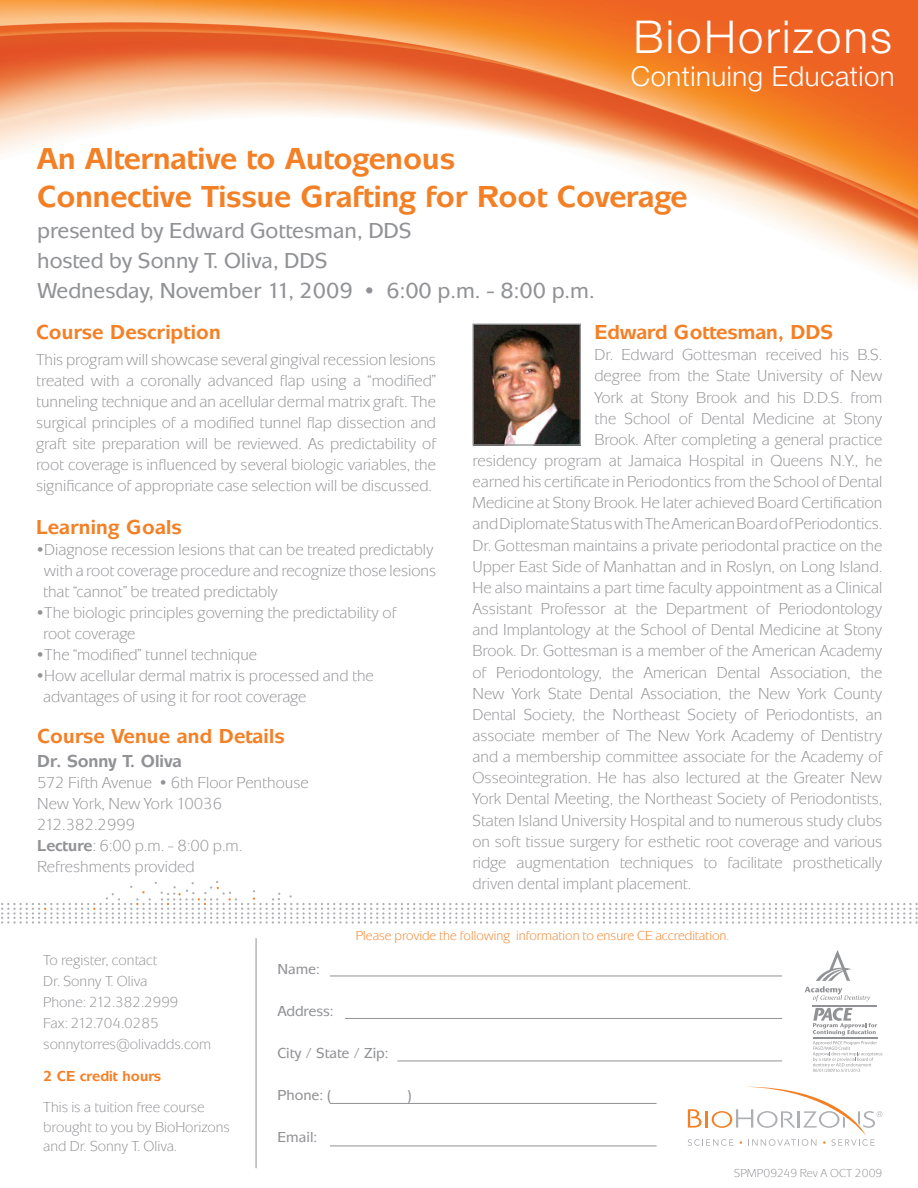
<style>
.page{position:relative;width:918px;height:1188px;background:#fff}
.page>*{position:absolute;margin:0;border:0;box-sizing:border-box;transform-origin:0 0}
.t1{font:300 45.3px "Helvetica Neue";letter-spacing:.05em;color:#fff}
.t2{font:700 31.5px "Mixage ITC";color:#f48026}
.t3{font:300 27.45px "Helvetica Neue";letter-spacing:.02em;color:#fff}
.t4{font:500 22.5px "Mixage ITC";color:#919295}
.t5{font:700 21px "Mixage ITC";letter-spacing:.01em;color:#f48026}
.t6{font:700 18px "Mixage ITC";color:#919295}
.t7{font:16.5px/21px "Mixage ITC";color:#919295;text-align:justify}
.t8{font:15px/19.5px "Mixage ITC";color:#919295}
.t9{font:500 15px "Mixage ITC";color:#919295}
.t10{font:700 15px "Mixage ITC";color:#f48026}
.t11{font:13.5px "Mixage ITC";color:#f48026}
.t12{font:12px "Mixage ITC";color:#919295}
.s1{font-weight:700}
</style>
<div class="page">
<img style="left:0;top:0;width:918px;height:336px">
<img style="left:475px;top:326px;width:104px;height:118px">
<div style="left:473px;top:324px;width:108px;height:122px;border:1px solid #919295"></div>
<hr style="left:256px;top:938px;width:1px;height:230px;background:#919295">
<svg style="left:1px;top:881px;width:917px;height:43px"></svg>
<svg style="left:688px;top:1087px;width:194px;height:59px"></svg>
<hr style="left:330px;top:976px;width:452px;height:1px;background:#919295">
<hr style="left:345px;top:1018px;width:437px;height:1px;background:#919295">
<hr style="left:397px;top:1061px;width:385px;height:1px;background:#919295">
<hr style="left:330px;top:1103px;width:327px;height:1px;background:#919295">
<hr style="left:330px;top:1146px;width:327px;height:1px;background:#919295">
<svg style="left:813px;top:1008px;width:69px;height:64px"></svg>
<svg style="left:805px;top:950px;width:65px;height:52px"></svg>
<hr style="left:813px;top:1037px;width:64px;height:2px;background:#919295">
<hr style="left:813px;top:1005px;width:64px;height:1px;background:#919295">
<p class="t1" style="left:633px;top:10px;width:260px">BioHorizons</p>
<p class="t3" style="left:631px;top:60px;width:265px">Continuing Education</p>
<p class="t2" style="left:37px;top:139px;width:419px">An Alternative to Autogenous</p>
<p class="t2" style="left:37px;top:177px;width:652px">Connective Tissue Grafting for Root Coverage</p>
<p class="t4" style="left:37px;top:217px;width:376px">presented by Edward Gottesman, DDS</p>
<p class="t4" style="left:37px;top:247px;width:292px">hosted by Sonny T. Oliva, DDS</p>
<p class="t4" style="left:37px;top:277px;width:559px">Wednesday, November 11, 2009 • 6:00 p.m. - 8:00 p.m.</p>
<p class="t5" style="left:594px;top:320px;width:240px">Edward Gottesman, DDS</p>
<p class="t7" style="left:594px;top:344px;width:289px">Dr. Edward Gottesman received his B.S.</p>
<p class="t7" style="left:594px;top:365px;width:289px">degree from the State University of New</p>
<p class="t7" style="left:594px;top:387px;width:289px">York at Stony Brook and his D.D.S. from</p>
<p class="t7" style="left:594px;top:408px;width:289px">the School of Dental Medicine at Stony</p>
<p class="t7" style="left:594px;top:429px;width:289px">Brook. After completing a general practice</p>
<p class="t7" style="left:472px;top:450px;width:411px">residency program at Jamaica Hospital in Queens N.Y., he</p>
<p class="t7" style="left:472px;top:471px;width:411px">earned his certificate in Periodontics from the School of Dental</p>
<p class="t7" style="left:472px;top:492px;width:411px">Medicine at Stony Brook. He later achieved Board Certification</p>
<p class="t7" style="left:472px;top:513px;width:411px">and Diplomate Status with The American Board of Periodontics.</p>
<p class="t7" style="left:472px;top:535px;width:411px">Dr. Gottesman maintains a private periodontal practice on the</p>
<p class="t7" style="left:472px;top:556px;width:411px">Upper East Side of Manhattan and in Roslyn, on Long Island.</p>
<p class="t7" style="left:472px;top:577px;width:411px">He also maintains a part time faculty appointment as a Clinical</p>
<p class="t7" style="left:472px;top:598px;width:411px">Assistant Professor at the Department of Periodontology</p>
<p class="t7" style="left:472px;top:619px;width:411px">and Implantology at the School of Dental Medicine at Stony</p>
<p class="t7" style="left:472px;top:640px;width:411px">Brook. Dr. Gottesman is a member of the American Academy</p>
<p class="t7" style="left:472px;top:661px;width:411px">of Periodontology, the American Dental Association, the</p>
<p class="t7" style="left:472px;top:683px;width:411px">New York State Dental Association, the New York County</p>
<p class="t7" style="left:472px;top:704px;width:411px">Dental Society, the Northeast Society of Periodontists, an</p>
<p class="t7" style="left:472px;top:725px;width:411px">associate member of The New York Academy of Dentistry</p>
<p class="t7" style="left:472px;top:746px;width:411px">and a membership committee associate for the Academy of</p>
<p class="t7" style="left:472px;top:767px;width:411px">Osseointegration. He has also lectured at the Greater New</p>
<p class="t7" style="left:472px;top:788px;width:411px">York Dental Meeting, the Northeast Society of Periodontists,</p>
<p class="t7" style="left:472px;top:810px;width:411px">Staten Island University Hospital and to numerous study clubs</p>
<p class="t7" style="left:472px;top:831px;width:411px">on soft tissue surgery for esthetic root coverage and various</p>
<p class="t7" style="left:472px;top:852px;width:411px">ridge augmentation techniques to facilitate prosthetically</p>
<p class="t7" style="left:472px;top:873px;width:220px">driven dental implant placement.</p>
<p class="t5" style="left:36px;top:320px;width:186px">Course Description</p>
<p class="t7" style="left:36px;top:349px;width:402px">This program will showcase several gingival recession lesions treated with a coronally advanced flap using a “modified” tunneling technique and an acellular dermal matrix graft. The surgical principles of a modified tunnel flap dissection and graft site preparation will be reviewed. As predictability of root coverage is influenced by several biologic variables, the significance of appropriate case selection will be discussed.</p>
<p class="t5" style="left:36px;top:515px;width:147px">Learning Goals</p>
<p class="t7" style="left:36px;top:539px;width:399px">•Diagnose recession lesions that can be treated predictably</p>
<p class="t7" style="left:44px;top:560px;width:394px">with a root coverage procedure and recognize those lesions</p>
<p class="t7" style="left:43px;top:581px;width:237px">that “cannot” be treated predictably</p>
<p class="t7" style="left:36px;top:602px;width:362px">•The biologic principles governing the predictability of</p>
<p class="t7" style="left:43px;top:623px;width:94px">root coverage</p>
<p class="t7" style="left:36px;top:644px;width:223px">•The “modified” tunnel technique</p>
<p class="t7" style="left:43px;top:665px;width:332px;text-indent:-7px">•How acellular dermal matrix is processed and the advantages of using it for root coverage</p>
<p class="t5" style="left:37px;top:724px;width:249px">Course Venue and Details</p>
<p class="t6" style="left:37px;top:751px;width:146px">Dr. Sonny T. Oliva</p>
<p class="t7" style="left:37px;top:772px;width:273px">572 Fifth Avenue • 6th Floor Penthouse</p>
<p class="t7" style="left:37px;top:793px;width:186px">New York, New York 10036</p>
<p class="t7" style="left:37px;top:814px;width:100px">212.382.2999</p>
<p class="t7" style="left:37px;top:835px;width:207px"><span class="s1">Lecture</span>: 6:00 p.m. - 8:00 p.m.</p>
<p class="t7" style="left:37px;top:856px;width:159px">Refreshments provided</p>
<p class="t8" style="left:43px;top:950px;width:116px">To register, contact</p>
<p class="t8" style="left:43px;top:971px;width:106px">Dr. Sonny T. Oliva</p>
<p class="t8" style="left:43px;top:992px;width:137px">Phone: 212.382.2999</p>
<p class="t8" style="left:43px;top:1013px;width:117px">Fax: 212.704.0285</p>
<p class="t8" style="left:43px;top:1034px;width:169px">sonnytorres@olivadds.com</p>
<p class="t10" style="left:43px;top:1067px;width:119px">2 CE credit hours</p>
<p class="t8" style="left:43px;top:1097px;width:188px">This is a tuition free course brought to you by BioHorizons and Dr. Sonny T. Oliva.</p>
<p class="t11" style="left:356px;top:927px;width:375px">Please provide the following information to ensure CE accreditation.</p>
<p class="t9" style="left:277px;top:960px;width:44px">Name:</p>
<p class="t9" style="left:277px;top:1002px;width:58px">Address:</p>
<p class="t9" style="left:277px;top:1044px;width:113px">City / State / Zip:</p>
<p class="t9" style="left:277px;top:1086px;width:56px">Phone: (</p>
<p class="t9" style="left:407px;top:1086px;width:6px">)</p>
<p class="t9" style="left:277px;top:1128px;width:41px">Email:</p>
<p class="t12" style="left:734px;top:1166px;width:150px">SPMP09249 Rev A OCT 2009</p>
</div>
